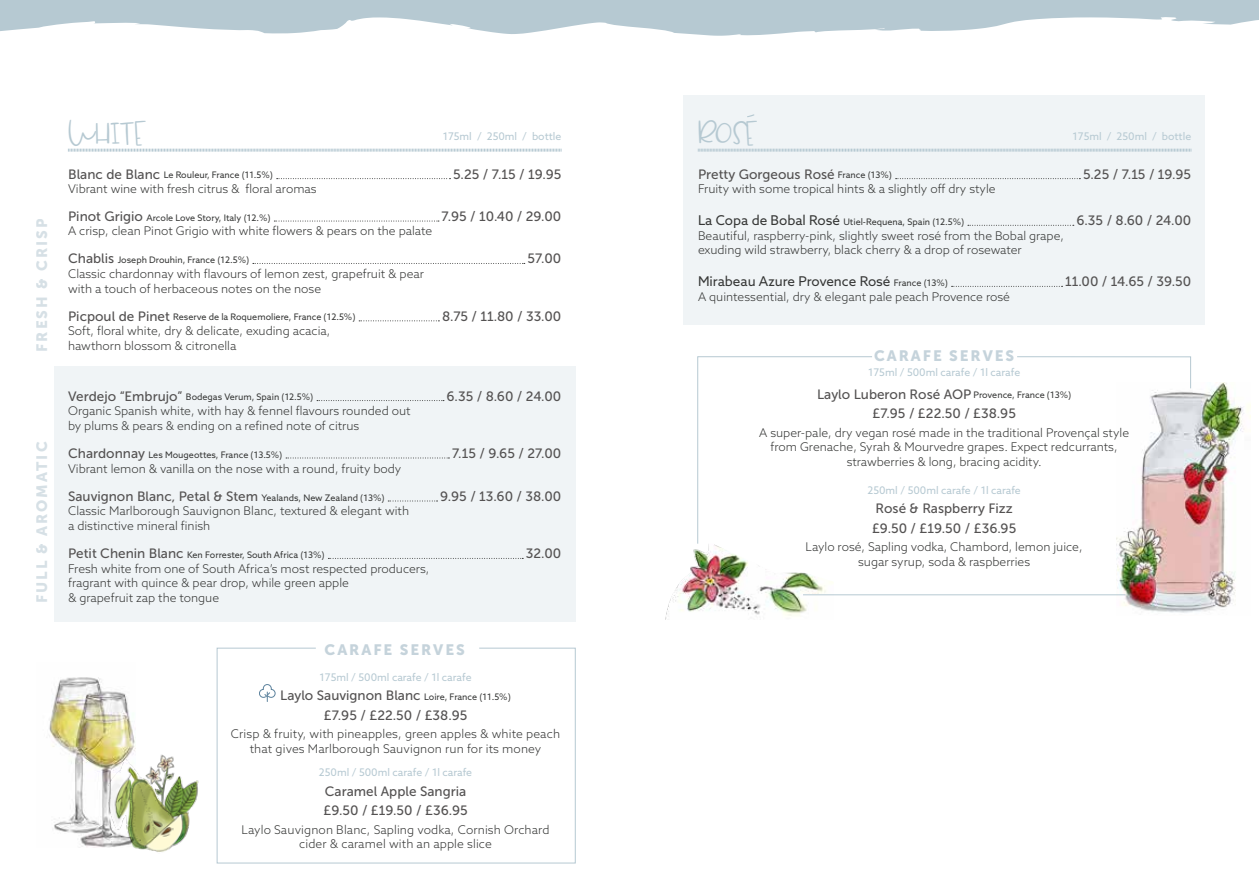
<style>
.page{position:relative;width:1259px;height:893px;background:#fff}
.page>*{position:absolute;margin:0;border:0;box-sizing:border-box;transform-origin:0 0}
.t1{font:16.5px "Lemon Drop";color:#b6c9d2}
.t2{font:15px "Museo Sans 900";letter-spacing:.13em;color:#c5d3db}
.t3{font:13.5px/19.5px "Museo Sans 500";color:#545252}
.t4{font:13.5px "Azo Sans";color:#353635}
.t5{font:300 12px/14.4px "Azo Sans";color:#353635}
.t6{font:10.5px "Azo Sans";color:#b6c9d2}
.t7{font:9px "Azo Sans";color:#353635}
.s1{font-family:"Museo Sans 500";font-size:13.5px;color:#545252}
.s2{font-family:"Azo Sans";font-size:9px;color:#353635}
.s3{font-size:13.5px}
.s4{font-size:9px}
</style>
<div class="page">
<img style="left:1116px;top:382px;width:135px;height:231px">
<img style="left:49px;top:677px;width:87px;height:171px">
<img style="left:665px;top:544px;width:168px;height:76px">
<div style="left:54px;top:366px;width:521px;height:255px;background:#f0f4f6"></div>
<svg style="left:68px;top:148px;width:493px;height:4px;background:#d9e3e7"></svg>
<svg style="left:277px;top:178px;width:173px;height:1px"></svg>
<svg style="left:274px;top:221px;width:165px;height:1px"></svg>
<svg style="left:253px;top:263px;width:272px;height:1px"></svg>
<svg style="left:359px;top:320px;width:80px;height:1px"></svg>
<svg style="left:317px;top:400px;width:127px;height:1px"></svg>
<svg style="left:286px;top:458px;width:163px;height:1px"></svg>
<svg style="left:388px;top:501px;width:49px;height:1px"></svg>
<svg style="left:328px;top:558px;width:195px;height:1px"></svg>
<svg style="left:0;top:0;width:1259px;height:36px;fill:#b6c9d2"></svg>
<div style="left:683px;top:95px;width:522px;height:229px;background:#f0f4f6"></div>
<svg style="left:697px;top:148px;width:494px;height:4px"></svg>
<svg style="left:895px;top:178px;width:185px;height:1px"></svg>
<svg style="left:968px;top:225px;width:106px;height:1px"></svg>
<svg style="left:951px;top:286px;width:111px;height:1px"></svg>
<svg style="left:217px;top:648px;width:358px;height:215px"></svg>
<svg style="left:697px;top:356px;width:175px;height:188px"></svg>
<hr style="left:803px;top:595px;width:322px;height:1px;background:#b6c9d2">
<svg style="left:1017px;top:356px;width:174px;height:33px"></svg>
<svg style="left:747px;top:114px;width:7px;height:3px"></svg>
<img style="left:108px;top:751px;width:91px;height:101px">
<p class="t2" style="left:34px;top:352px;width:134px;rotate:-90deg">FRESH &amp; CRISP</p>
<p class="t2" style="left:34px;top:603px;width:163px;rotate:-90deg">FULL &amp; AROMATIC</p>
<h1 class="t1" style="left:68px;top:124px;width:78px">WHITE</h1>
<p class="t6" style="left:443px;top:129px;width:120px">175ml / 250ml / bottle</p>
<p class="t7" style="left:68px;top:169px;width:206px"><span class="s1">Blanc de Blanc</span> Le Rouleur, France (11.5%)</p>
<p class="t3" style="left:453px;top:164px;width:110px">5.25 / 7.15 / 19.95</p>
<p class="t5" style="left:68px;top:181px;width:250px">Vibrant wine with fresh citrus &amp; floral aromas</p>
<p class="t7" style="left:68px;top:212px;width:204px"><span class="s1">Pinot Grigio</span> Arcole Love Story, Italy (12.%)</p>
<p class="t3" style="left:441px;top:207px;width:121px">7.95 / 10.40 / 29.00</p>
<p class="t5" style="left:68px;top:224px;width:366px">A crisp, clean Pinot Grigio with white flowers &amp; pears on the palate</p>
<p class="t7" style="left:68px;top:254px;width:183px"><span class="s1">Chablis</span> Joseph Drouhin, France (12.5%)</p>
<p class="t3" style="left:527px;top:249px;width:35px">57.00</p>
<p class="t5" style="left:68px;top:266px;width:357px;line-height:15px">Classic chardonnay with flavours of lemon zest, grapefruit &amp; pear with a touch of herbaceous notes on the nose</p>
<p class="t7" style="left:68px;top:311px;width:289px"><span class="s1">Picpoul de Pinet</span> Reserve de la Roquemoliere, France (12.5%)</p>
<p class="t3" style="left:442px;top:306px;width:121px">8.75 / 11.80 / 33.00</p>
<p class="t5" style="left:68px;top:324px;width:264px">Soft, floral white, dry &amp; delicate, exuding acacia, hawthorn blossom &amp; citronella</p>
<p class="t7" style="left:68px;top:391px;width:247px"><span class="s1">Verdejo “Embrujo”</span> Bodegas Verum, Spain (12.5%)</p>
<p class="t3" style="left:446px;top:386px;width:116px">6.35 / 8.60 / 24.00</p>
<p class="t5" style="left:68px;top:403px;width:344px;line-height:15px">Organic Spanish white, with hay &amp; fennel flavours rounded out by plums &amp; pears &amp; ending on a refined note of citrus</p>
<p class="t7" style="left:68px;top:448px;width:216px"><span class="s1">Chardonnay</span> Les Mougeottes, France (13.5%)</p>
<p class="t3" style="left:452px;top:444px;width:111px">7.15 / 9.65 / 27.00</p>
<p class="t5" style="left:68px;top:461px;width:335px">Vibrant lemon &amp; vanilla on the nose with a round, fruity body</p>
<p class="t3" style="left:68px;top:487px;width:318px">Sauvignon Blanc, Petal &amp; Stem <span class="s2">Yealands, New Zealand (13%)</span></p>
<p class="t3" style="left:440px;top:487px;width:123px">9.95 / 13.60 / 38.00</p>
<p class="t5" style="left:68px;top:503px;width:342px;line-height:15px">Classic Marlborough Sauvignon Blanc, textured &amp; elegant with a distinctive mineral finish</p>
<p class="t7" style="left:68px;top:549px;width:258px"><span class="s1">Petit Chenin Blanc</span> Ken Forrester, South Africa (13%)</p>
<p class="t3" style="left:526px;top:544px;width:37px">32.00</p>
<p class="t5" style="left:68px;top:561px;width:363px">Fresh white from one of South Africa’s most respected producers, fragrant with quince &amp; pear drop, while green apple</p>
<p class="t5" style="left:68px;top:590px;width:153px">&amp; grapefruit zap the tongue</p>
<p class="t2" style="left:325px;top:641px;width:142px">CARAFE SERVES</p>
<p class="t6" style="left:319px;top:670px;width:154px">175ml / 500ml carafe / 1l carafe</p>
<p class="t3" style="left:280px;top:686px;width:232px;text-align:center">Laylo Sauvignon Blanc <span class="s2">Loire, France (11.5%) </span>£7.95 / £22.50 / £38.95</p>
<p class="t5" style="left:231px;top:727px;width:331px;text-align:center">Crisp &amp; fruity, with pineapples, green apples &amp; white peach that gives Marlborough Sauvignon run for its money</p>
<p class="t6" style="left:319px;top:765px;width:155px">250ml / 500ml carafe / 1l carafe</p>
<p class="t3" style="left:323px;top:781px;width:146px">Caramel Apple Sangria £9.50 / £19.50 / £36.95</p>
<p class="t5" style="left:241px;top:822px;width:309px;text-align:center">Laylo Sauvignon Blanc, Sapling vodka, Cornish Orchard cider &amp; caramel with an apple slice</p>
<h1 class="t1" style="left:698px;top:124px;width:60px">ROSE</h1>
<p class="t6" style="left:1072px;top:129px;width:120px">175ml / 250ml / bottle</p>
<p class="t3" style="left:698px;top:164px;width:195px">Pretty Gorgeous Rosé <span class="s2">France (13%)</span></p>
<p class="t3" style="left:1083px;top:164px;width:110px">5.25 / 7.15 / 19.95</p>
<p class="t5" style="left:698px;top:181px;width:299px">Fruity with some tropical hints &amp; a slightly off dry style</p>
<p class="t7" style="left:698px;top:216px;width:268px"><span class="s3">La Copa de Bobal Rosé</span> Utiel-Requena, Spain (12.5%)</p>
<p class="t3" style="left:1076px;top:211px;width:116px">6.35 / 8.60 / 24.00</p>
<p class="t5" style="left:698px;top:228px;width:367px">Beautiful, raspberry-pink, slightly sweet rosé from the Bobal grape, exuding wild strawberry, black cherry &amp; a drop of rosewater</p>
<p class="t4" style="left:698px;top:273px;width:251px">Mirabeau Azure Provence Rosé <span class="s4">France (13%)</span></p>
<p class="t3" style="left:1065px;top:272px;width:127px">11.00 / 14.65 / 39.50</p>
<p class="t5" style="left:698px;top:289px;width:313px">A quintessential, dry &amp; elegant pale peach Provence rosé</p>
<p class="t2" style="left:874px;top:348px;width:142px">CARAFE SERVES</p>
<p class="t6" style="left:868px;top:366px;width:154px">175ml / 500ml carafe / 1l carafe</p>
<p class="t7" style="left:817px;top:389px;width:255px"><span class="s1">Laylo Luberon Rosé AOP</span> Provence, France (13%)</p>
<p class="t3" style="left:872px;top:404px;width:145px">£7.95 / £22.50 / £38.95</p>
<p class="t5" style="left:759px;top:425px;width:371px;text-align:center">A super-pale, dry vegan rosé made in the traditional Provençal style from Grenache, Syrah &amp; Mourvedre grapes. Expect redcurrants, strawberries &amp; long, bracing acidity.</p>
<p class="t6" style="left:867px;top:483px;width:155px">250ml / 500ml carafe / 1l carafe</p>
<p class="t3" style="left:872px;top:499px;width:146px">Rosé &amp; Raspberry Fizz £9.50 / £19.50 / £36.95</p>
<p class="t5" style="left:805px;top:540px;width:278px;text-align:center">Laylo rosé, Sapling vodka, Chambord, lemon juice, sugar syrup, soda &amp; raspberries</p>
</div>
